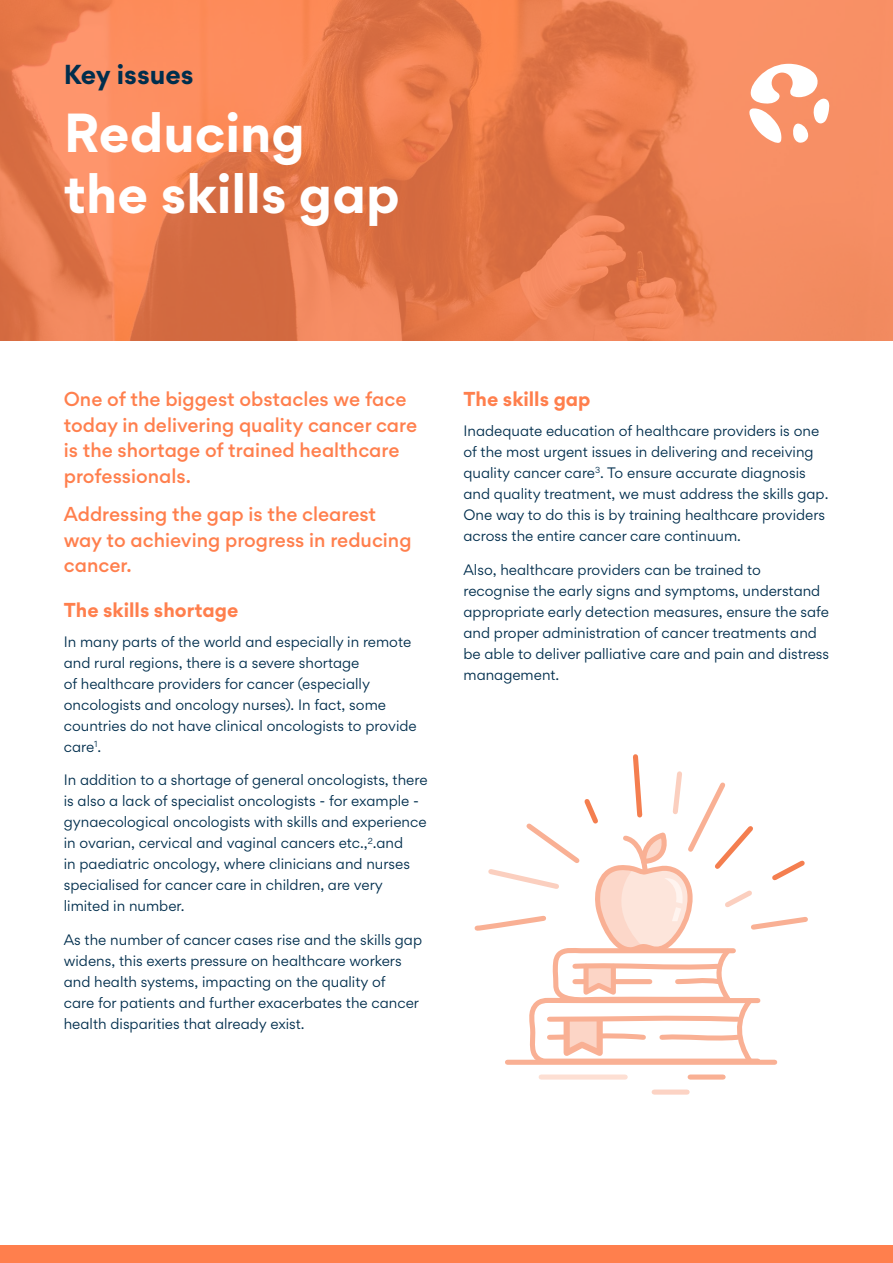
<style>
.page{position:relative;width:893px;height:1263px;background:#fff}
.page>*{position:absolute;margin:0;border:0;box-sizing:border-box;transform-origin:0 0}
.t1{font:700 49.05px/61.7px "Gordita";color:#fff}
.t2{font:700 24.6px "Gordita";color:#002e4d}
.t3{font:500 18px/25.5px "Gordita";color:#ff7f4d}
.t4{font:700 18px "Gordita";color:#ff7f4d}
.t5{font:13.5px/21px "Gordita";color:#002e4d}
</style>
<div class="page">
<svg style="left:0;top:0;width:893px;height:340px;background:#eb7f53"></svg>
<div style="left:0;top:1246px;width:893px;height:17px;background:#ff7f4d"></div>
<svg style="left:748px;top:64px;width:81px;height:80px"></svg>
<div style="left:541px;top:1074px;width:84px;height:5px;background:#fddfd3"></div>
<div style="left:654px;top:1089px;width:33px;height:5px;background:#fcd3c4"></div>
<div style="left:690px;top:1074px;width:33px;height:5px;background:#f9b094"></div>
<svg style="left:474px;top:754px;width:334px;height:311px"></svg>
<h2 class="t2" style="left:64px;top:55px;width:132px">Key issues</h2>
<h1 class="t1" style="left:64px;top:100px;width:337px">Reducing the skills gap</h1>
<h3 class="t3" style="left:64px;top:387px;width:355px">One of the biggest obstacles we face today in delivering quality cancer care is the shortage of trained healthcare professionals.</h3>
<h3 class="t3" style="left:64px;top:501px;width:349px">Addressing the gap is the clearest way to achieving progress in reducing cancer.</h3>
<h3 class="t4" style="left:64px;top:596px;width:176px">The skills shortage</h3>
<p class="t5" style="left:64px;top:630px;width:355px">In many parts of the world and especially in remote and rural regions, there is a severe shortage<br>of healthcare providers for cancer (especially oncologists and oncology nurses). In fact, some countries do not have clinical oncologists to provide care<sup>1</sup>.</p>
<p class="t5" style="left:64px;top:769px;width:365px">In addition to a shortage of general oncologists, there is also a lack of specialist oncologists - for example - gynaecological oncologists with skills and experience in ovarian, cervical and vaginal cancers etc.,<sup>2</sup>.and<br>in paediatric oncology, where clinicians and nurses specialised for cancer care in children, are very limited in number.</p>
<p class="t5" style="left:64px;top:929px;width:360px">As the number of cancer cases rise and the skills gap widens, this exerts pressure on healthcare workers and health systems, impacting on the quality of<br>care for patients and further exacerbates the cancer health disparities that already exist.</p>
<h3 class="t4" style="left:463px;top:385px;width:129px">The skills gap</h3>
<p class="t5" style="left:463px;top:420px;width:366px">Inadequate education of healthcare providers is one of the most urgent issues in delivering and receiving quality cancer care<sup>3</sup>. To ensure accurate diagnosis and quality treatment, we must address the skills gap.<br>One way to do this is by training healthcare providers across the entire cancer care continuum.</p>
<p class="t5" style="left:463px;top:558px;width:367px">Also, healthcare providers can be trained to recognise the early signs and symptoms, understand appropriate early detection measures, ensure the safe and proper administration of cancer treatments and be able to deliver palliative care and pain and distress management.</p>
</div>
